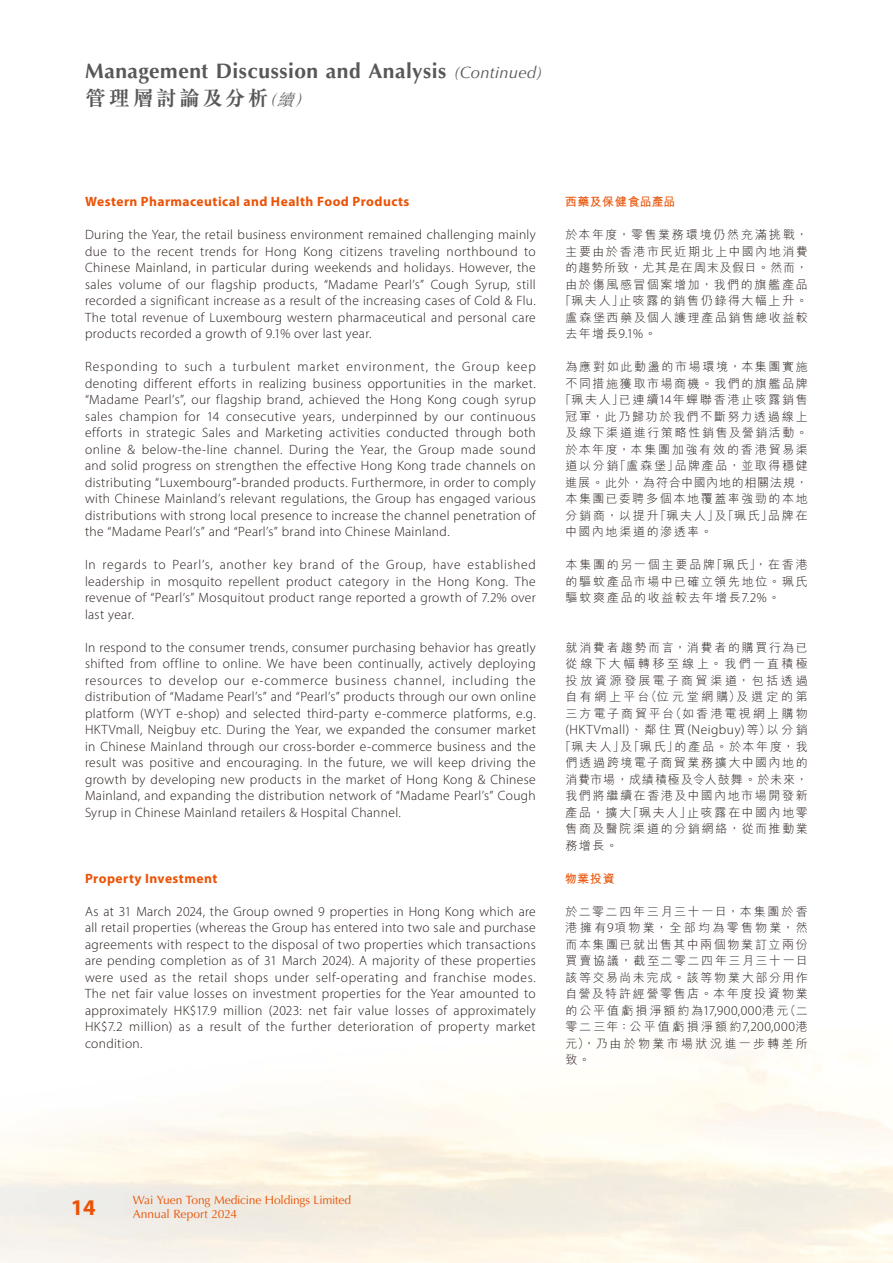
<style>
.page{position:relative;width:893px;height:1263px;background:#fff}
.page>*{position:absolute;margin:0;border:0;box-sizing:border-box;transform-origin:0 0}
.t1{font:700 22.5px "Myriad Pro";color:#ea5307}
.t2{font:700 21px "Optima LT Std";letter-spacing:.025em;color:#595857}
.t3{font:700 21px "M Sung HK";letter-spacing:.1em;color:#595857}
.t4{font:300 13.5px/16.5px "Myriad Pro";letter-spacing:.03em;color:#231916;text-align:justify}
.t5{font:700 13.5px "Myriad Pro";letter-spacing:.035em;color:#ea5307}
.t6{font:300 12px/16.5px "M Hei HK";letter-spacing:.14em;color:#231916;text-align:justify}
.t7{font:12px "Optima LT Std";letter-spacing:-.015em;color:#ea5307}
.t8{font:300 12px "M Hei HK";letter-spacing:.165em;color:#231916}
.t9{font:300 12px "M Hei HK";letter-spacing:.07em;color:#231916}
.t10{font:300 12px "M Hei HK";letter-spacing:.065em;color:#231916}
.t11{font:700 12px "M Hei HK";letter-spacing:.03em;color:#ea5307}
.s1{font-weight:400;font-style:italic;font-size:16.5px}
.s2{font-weight:300;font-style:italic;font-size:16.5px}
.s3{font-family:"Myriad Pro";font-size:13.5px}
.s4{font-family:"M Hei HK";font-size:12px}
</style>
<div class="page">
<h2 class="t2" style="left:85px;top:59px;width:459px">Management Discussion and Analysis <span class="s1">(Continued)</span></h2>
<h2 class="t3" style="left:85px;top:87px;width:233px">管理層討論及分析<span class="s2">（續）</span></h2>
<p class="t5" style="left:85px;top:193px;width:326px">Western Pharmaceutical and Health Food Products</p>
<p class="t4" style="left:85px;top:226px;width:452px">During the Year, the retail business environment remained challenging mainly due to the recent trends for Hong Kong citizens traveling northbound to Chinese Mainland, in particular during weekends and holidays. However, the sales volume of our flagship products, “Madame Pearl’s” Cough Syrup, still recorded a significant increase as a result of the increasing cases of Cold &amp; Flu.<br>The total revenue of Luxembourg western pharmaceutical and personal care products recorded a growth of 9.1% over last year.</p>
<p class="t4" style="left:85px;top:358px;width:452px">Responding to such a turbulent market environment, the Group keep denoting different efforts in realizing business opportunities in the market. “Madame Pearl’s”, our flagship brand, achieved the Hong Kong cough syrup sales champion for 14 consecutive years, underpinned by our continuous efforts in strategic Sales and Marketing activities conducted through both online &amp; below-the-line channel. During the Year, the Group made sound and solid progress on strengthen the effective Hong Kong trade channels on distributing “Luxembourg”-branded products. Furthermore, in order to comply with Chinese Mainland’s relevant regulations, the Group has engaged various distributions with strong local presence to increase the channel penetration of the “Madame Pearl’s” and “Pearl’s” brand into Chinese Mainland.</p>
<p class="t4" style="left:85px;top:556px;width:452px">In regards to Pearl’s, another key brand of the Group, have established leadership in mosquito repellent product category in the Hong Kong. The revenue of “Pearl’s” Mosquitout product range reported a growth of 7.2% over last year.</p>
<p class="t4" style="left:85px;top:639px;width:452px">In respond to the consumer trends, consumer purchasing behavior has greatly shifted from offline to online. We have been continually, actively deploying resources to develop our e-commerce business channel, including the distribution of “Madame Pearl’s” and “Pearl’s” products through our own online platform (WYT e-shop) and selected third-party e-commerce platforms, e.g.<br>HKTVmall, Neigbuy etc. During the Year, we expanded the consumer market in Chinese Mainland through our cross-border e-commerce business and the result was positive and encouraging. In the future, we will keep driving the growth by developing new products in the market of Hong Kong &amp; Chinese Mainland, and expanding the distribution network of “Madame Pearl’s” Cough Syrup in Chinese Mainland retailers &amp; Hospital Channel.</p>
<p class="t5" style="left:85px;top:869px;width:134px">Property Investment</p>
<p class="t4" style="left:85px;top:903px;width:452px">As at 31 March 2024, the Group owned 9 properties in Hong Kong which are all retail properties (whereas the Group has entered into two sale and purchase agreements with respect to the disposal of two properties which transactions are pending completion as of 31 March 2024). A majority of these properties were used as the retail shops under self-operating and franchise modes.<br>The net fair value losses on investment properties for the Year amounted to approximately HK$17.9 million (2023: net fair value losses of approximately HK$7.2 million) as a result of the further deterioration of property market condition.</p>
<p class="t11" style="left:565px;top:193px;width:112px">西藥及保健食品產品</p>
<p class="t6" style="left:566px;top:226px;width:244px">於本年度，零售業務環境仍然充滿挑戰，</p>
<p class="t6" style="left:566px;top:243px;width:244px">主要由於香港市民近期北上中國內地消費</p>
<p class="t9" style="left:566px;top:262px;width:244px">的趨勢所致，尤其是在周末及假日。然而，</p>
<p class="t6" style="left:566px;top:276px;width:244px">由於傷風感冒個案增加，我們的旗艦產品</p>
<p class="t6" style="left:560px;top:292px;width:250px">「珮夫人」止咳露的銷售仍錄得大幅上升。</p>
<p class="t6" style="left:566px;top:309px;width:244px">盧森堡西藥及個人護理產品銷售總收益較</p>
<p class="t6" style="left:566px;top:325px;width:93px">去年增長<span class="s3">9.1%</span>。</p>
<p class="t6" style="left:566px;top:358px;width:244px">為應對如此動盪的市場環境，本集團實施</p>
<p class="t6" style="left:566px;top:375px;width:244px">不同措施獲取市場商機。我們的旗艦品牌</p>
<p class="t6" style="left:560px;top:391px;width:250px">「珮夫人」已連續<span class="s3">14</span>年蟬聯香港止咳露銷售</p>
<p class="t6" style="left:566px;top:408px;width:244px">冠軍，此乃歸功於我們不斷努力透過線上</p>
<p class="t6" style="left:566px;top:424px;width:244px">及線下渠道進行策略性銷售及營銷活動。</p>
<p class="t6" style="left:566px;top:441px;width:244px">於本年度，本集團加強有效的香港貿易渠</p>
<p class="t6" style="left:566px;top:457px;width:244px">道以分銷「盧森堡」品牌產品，並取得穩健</p>
<p class="t10" style="left:566px;top:476px;width:244px">進展。此外，為符合中國內地的相關法規，</p>
<p class="t6" style="left:566px;top:490px;width:244px">本集團已委聘多個本地覆蓋率強勁的本地</p>
<p class="t8" style="left:566px;top:509px;width:244px">分銷商，以提升「珮夫人」及「珮氏」品牌在</p>
<p class="t6" style="left:566px;top:523px;width:148px">中國內地渠道的滲透率。</p>
<p class="t6" style="left:566px;top:556px;width:244px">本集團的另一個主要品牌「珮氏」，在香港的驅蚊產品市場中已確立領先地位。珮氏驅蚊爽產品的收益較去年增長<span class="s3">7.2%</span>。</p>
<p class="t6" style="left:566px;top:639px;width:244px">就消費者趨勢而言，消費者的購買行為已從線下大幅轉移至線上。我們一直積極投放資源發展電子商貿渠道，包括透過自有網上平台（位元堂網購）及選定的第三方電子商貿平台（如香港電視網上購物</p>
<p class="t4" style="left:566px;top:721px;width:244px">(HKTVmall)<span class="s4">、鄰住買</span>(Neigbuy) <span class="s4">等）以分銷</span></p>
<p class="t6" style="left:566px;top:738px;width:244px;text-indent:-6px">「珮夫人」及「珮氏」的產品。於本年度，我們透過跨境電子商貿業務擴大中國內地的消費市場，成績積極及令人鼓舞。於未來，我們將繼續在香港及中國內地市場開發新產品，擴大「珮夫人」止咳露在中國內地零售商及醫院渠道的分銷網絡，從而推動業務增長。</p>
<p class="t11" style="left:565px;top:870px;width:51px">物業投資</p>
<p class="t6" style="left:566px;top:903px;width:244px">於二零二四年三月三十一日，本集團於香港擁有<span class="s3">9</span>項物業，全部均為零售物業，然而本集團已就出售其中兩個物業訂立兩份買賣協議，截至二零二四年三月三十一日該等交易尚未完成。該等物業大部分用作自營及特許經營零售店。本年度投資物業的公平值虧損淨額約為<span class="s3">17,900,000</span>港元（二零二三年：公平值虧損淨額約<span class="s3">7,200,000</span>港元），乃由於物業市場狀況進一步轉差所致。</p>
<h1 class="t1" style="left:71px;top:1192px;width:26px">14</h1>
<p class="t7" style="left:133px;top:1192px;width:220px">Wai Yuen Tong Medicine Holdings Limited</p>
<p class="t7" style="left:133px;top:1207px;width:106px">Annual Report 2024</p>
</div>
